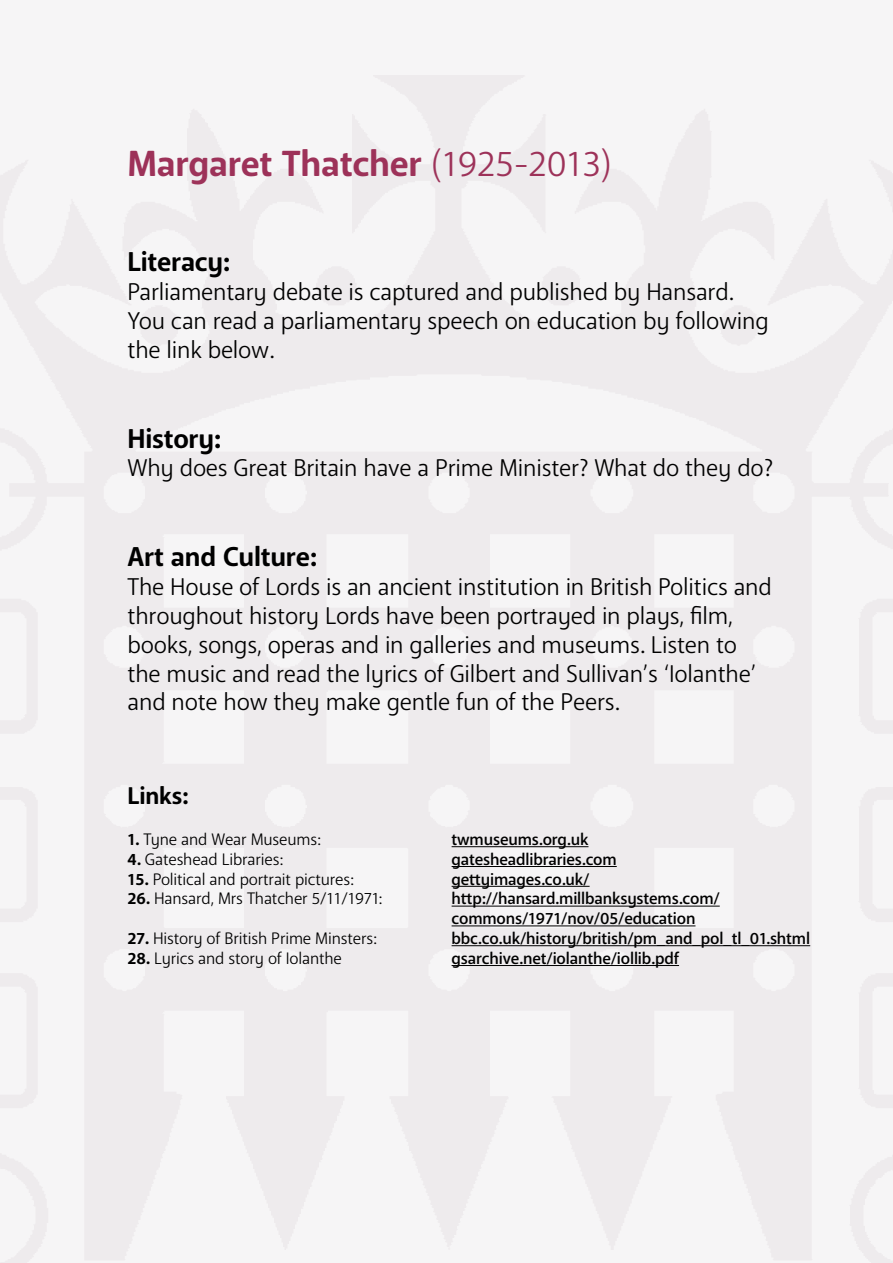
<style>
.page{position:relative;width:893px;height:1263px;background:#f6f5f6}
.page>*{position:absolute;margin:0;border:0;box-sizing:border-box;transform-origin:0 0}
.t1{font:700 36px "Anago";letter-spacing:-.01em;color:#9d3259}
.t2{font:700 27px "Anago";letter-spacing:-.01em;color:#000}
.t3{font:24px/28.8px "Anago";letter-spacing:-.01em;color:#000}
.t4{font:700 24px "Anago";letter-spacing:-.01em;color:#000}
.t5{font:500 16.5px/19.8px "Anago";letter-spacing:-.01em;color:#000}
.t6{font:16.5px "Anago";letter-spacing:-.01em;color:#000}
.s1{font-weight:400}
.s2{font-weight:700}
</style>
<div class="page">
<hr style="left:452px;top:846px;width:136px;height:1px;background:#000">
<hr style="left:452px;top:866px;width:165px;height:1px;background:#000">
<hr style="left:452px;top:886px;width:138px;height:1px;background:#000">
<hr style="left:452px;top:906px;width:268px;height:1px;background:#000">
<hr style="left:452px;top:925px;width:243px;height:1px;background:#000">
<hr style="left:452px;top:945px;width:358px;height:1px;background:#000">
<hr style="left:452px;top:965px;width:227px;height:1px;background:#000">
<h1 class="t1" style="left:128px;top:141px;width:486px">Margaret Thatcher <span class="s1">(1925-2013)</span></h1>
<h3 class="t2" style="left:128px;top:245px;width:104px">Literacy:</h3>
<p class="t3" style="left:128px;top:278px;width:643px">Parliamentary debate is captured and published by Hansard.<br>You can read a parliamentary speech on education by following the link below.</p>
<h3 class="t2" style="left:128px;top:421px;width:95px">History:</h3>
<p class="t3" style="left:128px;top:454px;width:647px">Why does Great Britain have a Prime Minister? What do they do?</p>
<h3 class="t2" style="left:128px;top:540px;width:191px">Art and Culture:</h3>
<p class="t3" style="left:128px;top:573px;width:646px">The House of Lords is an ancient institution in British Politics and throughout history Lords have been portrayed in plays, film, books, songs, operas and in galleries and museums. Listen to the music and read the lyrics of Gilbert and Sullivan’s ‘Iolanthe’ and note how they make gentle fun of the Peers.</p>
<h4 class="t4" style="left:128px;top:780px;width:62px">Links:</h4>
<p class="t6" style="left:128px;top:829px;width:195px"><span class="s2">1.</span> Tyne and Wear Museums:</p>
<p class="t5" style="left:452px;top:830px;width:138px">twmuseums.org.uk</p>
<p class="t6" style="left:128px;top:849px;width:157px"><span class="s2">4.</span> Gateshead Libraries:</p>
<p class="t5" style="left:452px;top:849px;width:167px">gatesheadlibraries.com</p>
<p class="t6" style="left:128px;top:869px;width:228px"><span class="s2">15.</span> Political and portrait pictures:</p>
<p class="t5" style="left:452px;top:869px;width:139px">gettyimages.co.uk/</p>
<p class="t6" style="left:128px;top:888px;width:256px"><span class="s2">26.</span> Hansard, Mrs Thatcher 5/11/1971:</p>
<p class="t5" style="left:452px;top:889px;width:270px">http://hansard.millbanksystems.com/ commons/1971/nov/05/education</p>
<p class="t6" style="left:128px;top:928px;width:251px"><span class="s2">27.</span> History of British Prime Minsters:</p>
<p class="t5" style="left:452px;top:929px;width:360px">bbc.co.uk/history/british/pm_and_pol_tl_01.shtml</p>
<p class="t6" style="left:128px;top:948px;width:216px"><span class="s2">28.</span> Lyrics and story of Iolanthe</p>
<p class="t5" style="left:452px;top:948px;width:229px">gsarchive.net/iolanthe/iollib.pdf</p>
</div>
